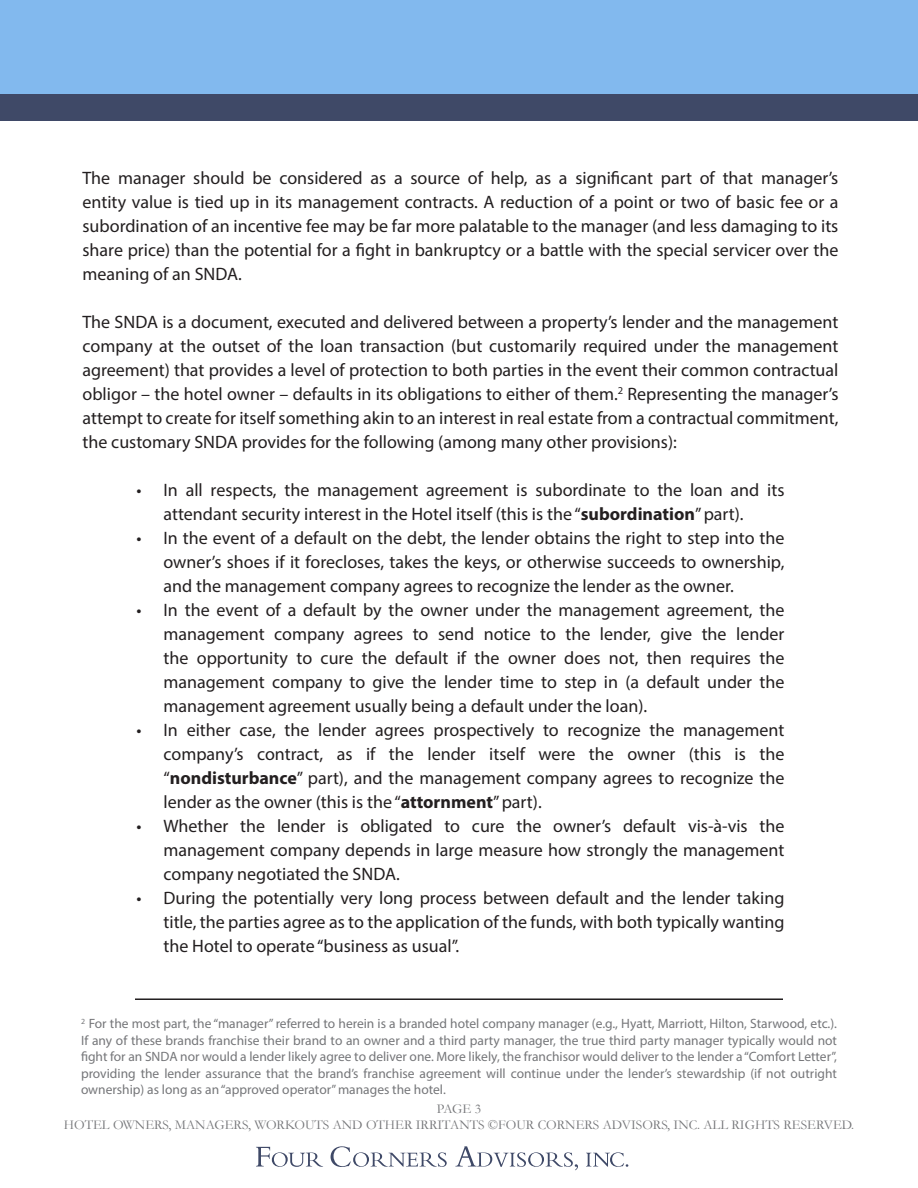
<style>
.page{position:relative;width:918px;height:1188px;background:#fff}
.page>*{position:absolute;margin:0;border:0;box-sizing:border-box;transform-origin:0 0}
.t1{font:18px/24px "Myriad Pro";color:#231f20;text-align:justify}
.t2{font:13.5px/16.5px "Myriad Pro";color:#757679;text-align:justify}
.copyright{font:13.5px "Garamond";color:#757679}
.s1{font-weight:700}
</style>
<div class="page">
<div style="left:0;top:0;width:918px;height:108px;background:#82b9ee"></div>
<div style="left:0;top:94px;width:918px;height:28px;background:#3f4967"></div>
<svg style="left:256px;top:1147px;width:67px;height:20px"></svg>
<svg style="left:331px;top:1146px;width:116px;height:21px"></svg>
<svg style="left:455px;top:1146px;width:123px;height:24px"></svg>
<svg style="left:586px;top:1152px;width:42px;height:15px"></svg>
<hr style="left:135px;top:998px;width:648px;height:2px;background:#231f20">
<p class="t1" style="left:82px;top:165px;width:758px">The manager should be considered as a source of help, as a significant part of that manager’s entity value is tied up in its management contracts. A reduction of a point or two of basic fee or a subordination of an incentive fee may be far more palatable to the manager (and less damaging to its share price) than the potential for a fight in bankruptcy or a battle with the special servicer over the meaning of an SNDA.</p>
<p class="t1" style="left:82px;top:309px;width:758px">The SNDA is a document, executed and delivered between a property’s lender and the management company at the outset of the loan transaction (but customarily required under the management agreement) that provides a level of protection to both parties in the event their common contractual obligor – the hotel owner – defaults in its obligations to either of them.<sup>2</sup> Representing the manager’s attempt to create for itself something akin to an interest in real estate from a contractual commitment, the customary SNDA provides for the following (among many other provisions):</p>
<p class="t1" style="left:164px;top:477px;width:622px;text-indent:-27px">• In all respects, the management agreement is subordinate to the loan and its attendant security interest in the Hotel itself (this is the “<span class="s1">subordination</span>” part).</p>
<p class="t1" style="left:164px;top:525px;width:623px;text-indent:-27px">• In the event of a default on the debt, the lender obtains the right to step into the owner’s shoes if it forecloses, takes the keys, or otherwise succeeds to ownership, and the management company agrees to recognize the lender as the owner.</p>
<p class="t1" style="left:164px;top:597px;width:623px;text-indent:-27px">• In the event of a default by the owner under the management agreement, the management company agrees to send notice to the lender, give the lender the opportunity to cure the default if the owner does not, then requires the management company to give the lender time to step in (a default under the management agreement usually being a default under the loan).</p>
<p class="t1" style="left:164px;top:717px;width:623px;text-indent:-27px">• In either case, the lender agrees prospectively to recognize the management company’s contract, as if the lender itself were the owner (this is the “<span class="s1">nondisturbance</span>” part), and the management company agrees to recognize the lender as the owner (this is the “<span class="s1">attornment</span>” part).</p>
<p class="t1" style="left:164px;top:813px;width:623px;text-indent:-27px">• Whether the lender is obligated to cure the owner’s default vis-à-vis the management company depends in large measure how strongly the management company negotiated the SNDA.</p>
<p class="t1" style="left:164px;top:885px;width:623px;text-indent:-27px">• During the potentially very long process between default and the lender taking title, the parties agree as to the application of the funds, with both typically wanting the Hotel to operate “business as usual”.</p>
<p class="t2" style="left:81px;top:1015px;width:758px"><sup>2</sup> For the most part, the “manager” referred to herein is a branded hotel company manager (e.g., Hyatt, Marriott, Hilton, Starwood, etc.).<br>If any of these brands franchise their brand to an owner and a third party manager, the true third party manager typically would not fight for an SNDA nor would a lender likely agree to deliver one. More likely, the franchisor would deliver to the lender a “Comfort Letter”, providing the lender assurance that the brand’s franchise agreement will continue under the lender’s stewardship (if not outright ownership) as long as an “approved operator” manages the hotel.</p>
<p class="copyright" style="left:437px;top:1100px;width:46px">PAGE 3</p>
<p class="copyright" style="left:64px;top:1116px;width:792px">HOTEL OWNERS, MANAGERS, WORKOUTS AND OTHER IRRITANTS ©FOUR CORNERS ADVISORS, INC. ALL RIGHTS RESERVED.</p>
</div>
